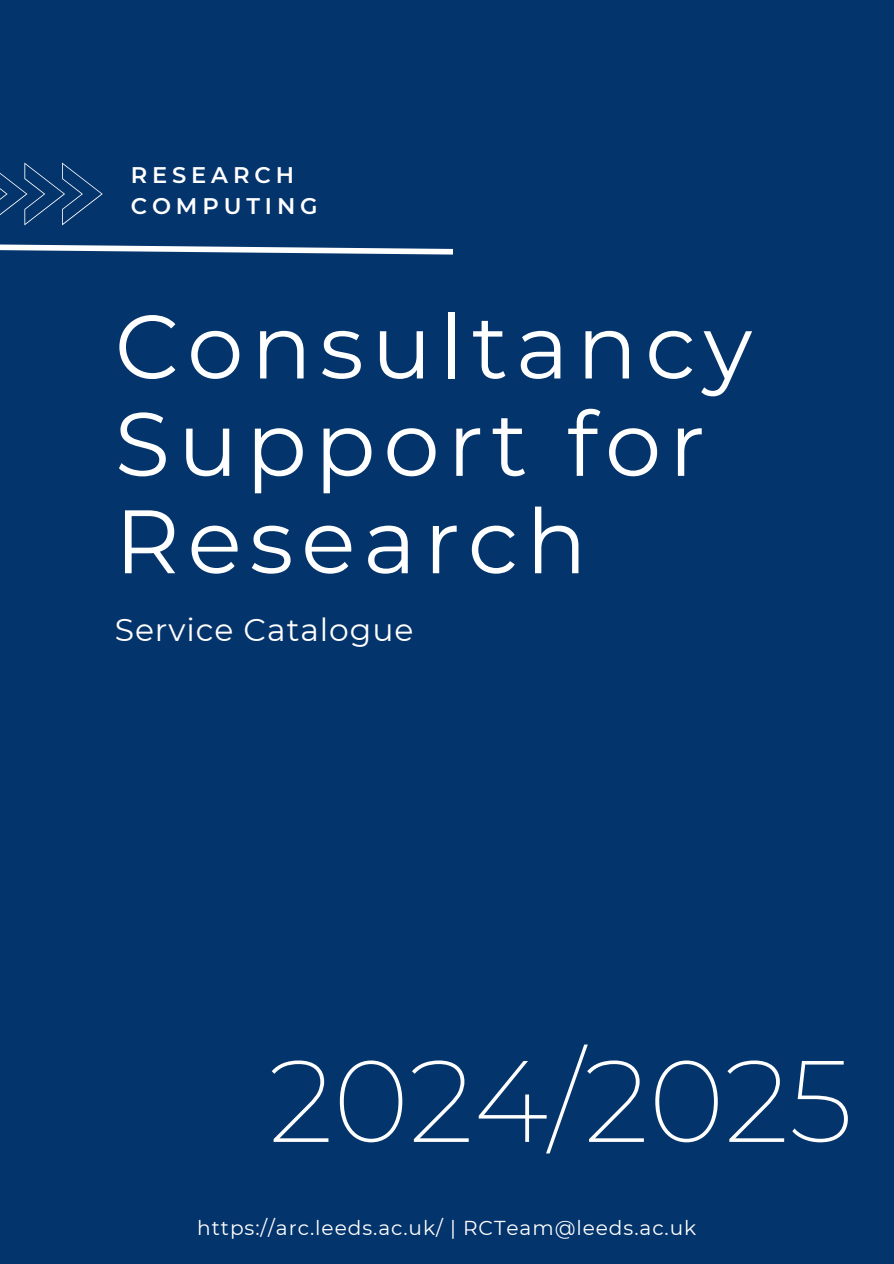
<style>
.page{position:relative;width:894px;height:1264px;background:#fff}
.page>*{position:absolute;margin:0;border:0;box-sizing:border-box;transform-origin:0 0}
.t1{font:200 115.5px "Montserrat";color:#fff}
.t2{font:89.85px/97.4px "Montserrat";letter-spacing:.085em;color:#fff}
.t3{font:31.35px "Montserrat";letter-spacing:.03em;color:#fff}
.t4{font:600 22.5px/31px "Montserrat";letter-spacing:.215em;color:#fff}
.t5{font:20.1px "Montserrat";letter-spacing:.045em;color:#fff}
</style>
<div class="page">
<div style="left:0;top:0;width:893px;height:1263px;background:#04346c"></div>
<svg style="left:0;top:244px;width:453px;height:11px"></svg>
<svg style="left:0;top:162px;width:103px;height:63px"></svg>
<p class="t4" style="left:131px;top:160px;width:188px">RESEARCH<br>COMPUTING</p>
<h2 class="t2" style="left:115px;top:297px;width:638px">Consultancy<br>Support for<br>Research</h2>
<h3 class="t3" style="left:115px;top:611px;width:300px">Service Catalogue</h3>
<h4 class="t1" style="left:269px;top:1030px;width:585px">2024/2025</h4>
<h1 class="t5" style="left:197px;top:1214px;width:500px">https://arc.leeds.ac.uk/ | RCTeam@leeds.ac.uk</h1>
</div>
